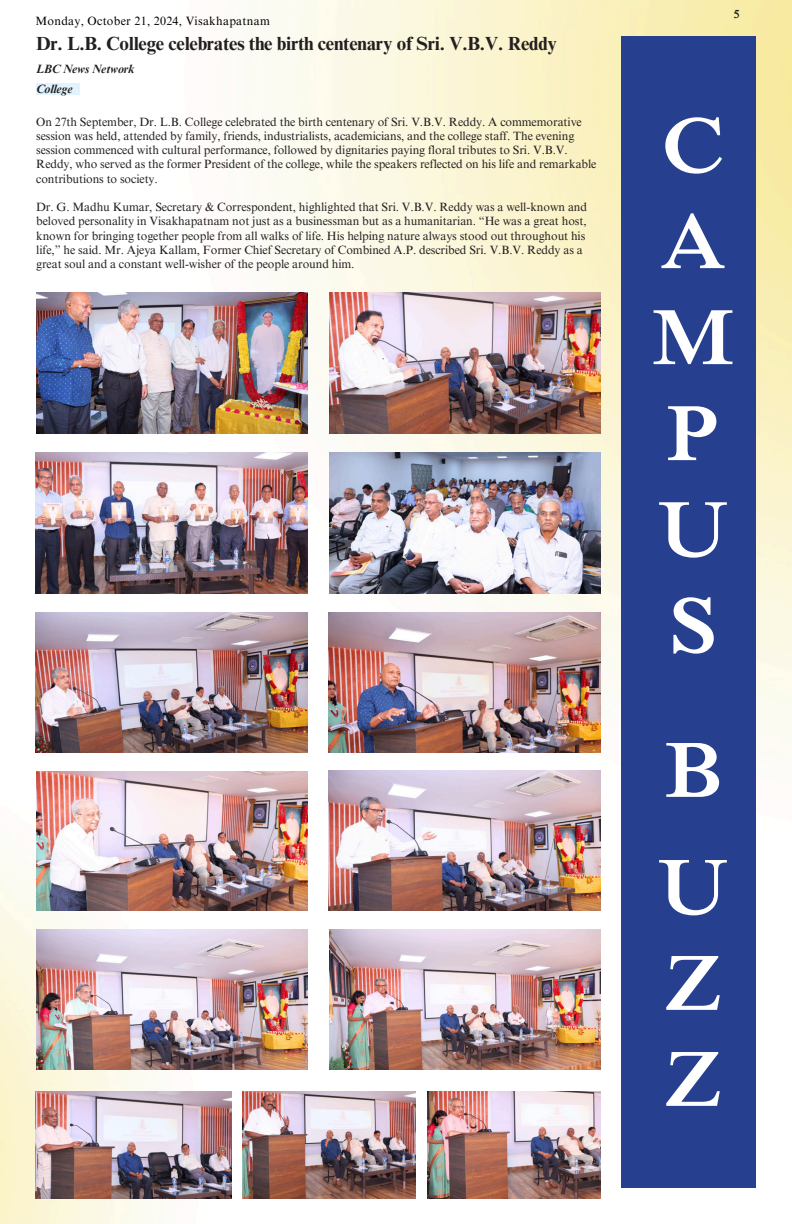
<style>
.page{position:relative;width:792px;height:1224px;background:#fff}
.page>*{position:absolute;margin:0;border:0;box-sizing:border-box;transform-origin:0 0}
.t1{font:600 80px/96px "Times NRMT Pro";color:#fff}
.t2{font:700 19px "Times NRMT Pro";letter-spacing:-.015em;color:#231f20}
.t3{font:12px/14.2px "Times NRMT Pro";letter-spacing:-.005em;color:#231f20}
.t4{font:12px "Times NRMT Pro";letter-spacing:.025em;color:#000}
.t5{font:italic 700 12px/20.2px "Times NRMT Pro";letter-spacing:-.015em;color:#231f20}
.t6{font:600 12px "Times NRMT Pro";color:#231f20}
</style>
<div class="page">
<img style="left:0;top:0;width:792px;height:1224px">
<div style="left:622px;top:36px;width:134px;height:1152px;background:#26408f"></div>
<div style="left:36px;top:83px;width:43px;height:12px;background:#e1f4fd"></div>
<img style="left:36px;top:292px;width:272px;height:142px">
<img style="left:35px;top:613px;width:272px;height:139px">
<img style="left:35px;top:453px;width:273px;height:141px">
<img style="left:329px;top:292px;width:272px;height:142px">
<img style="left:329px;top:453px;width:272px;height:141px">
<img style="left:329px;top:612px;width:271px;height:140px">
<img style="left:36px;top:771px;width:272px;height:140px">
<img style="left:329px;top:771px;width:271px;height:140px">
<img style="left:36px;top:930px;width:272px;height:139px">
<img style="left:329px;top:930px;width:272px;height:139px">
<img style="left:243px;top:1091px;width:173px;height:108px">
<img style="left:428px;top:1091px;width:172px;height:108px">
<img style="left:35px;top:1091px;width:196px;height:108px">
<p class="t4" style="left:35px;top:16px;width:236px">Monday, October 21, 2024, Visakhapatnam</p>
<p class="t2" style="left:36px;top:37px;width:522px">Dr. L.B. College celebrates the birth centenary of Sri. V.B.V. Reddy</p>
<p class="t5" style="left:36px;top:60px;width:100px">LBC News Network<br>College</p>
<p class="t3" style="left:36px;top:116px;width:562px">On 27th September, Dr. L.B. College celebrated the birth centenary of Sri. V.B.V. Reddy. A commemorative session was held, attended by family, friends, industrialists, academicians, and the college staff. The evening session commenced with cultural performance, followed by dignitaries paying floral tributes to Sri. V.B.V.<br>Reddy, who served as the former President of the college, while the speakers reflected on his life and remarkable contributions to society.</p>
<h1 class="t3" style="left:36px;top:201px;width:552px">Dr. G. Madhu Kumar, Secretary &amp; Correspondent, highlighted that Sri. V.B.V. Reddy was a well-known and beloved personality in Visakhapatnam not just as a businessman but as a humanitarian. “He was a great host, known for bringing together people from all walks of life. His helping nature always stood out throughout his life,” he said. Mr. Ajeya Kallam, Former Chief Secretary of Combined A.P. described Sri. V.B.V. Reddy as a great soul and a constant well-wisher of the people around him.</h1>
<p class="t6" style="left:734px;top:9px;width:8px">5</p>
<p class="t1" style="left:650px;top:107px;width:87px">C<br>A<br>M<br>P<br>U<br>S</p>
<p class="t1" style="left:658px;top:721px;width:72px;line-height:117px">B<br>U</p>
<p class="t1" style="left:665px;top:945px;width:58px">Z<br>Z</p>
</div>
